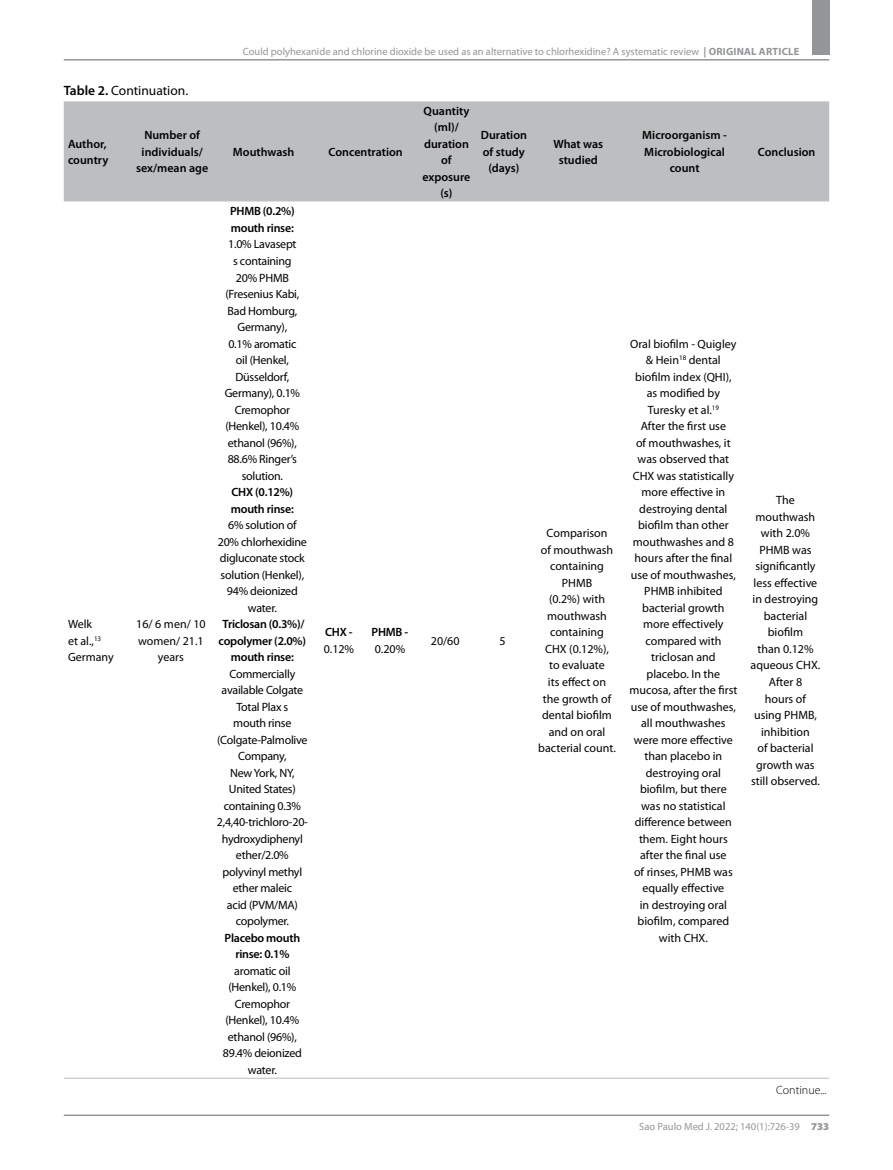
<style>
.page{position:relative;width:893px;height:1170px;background:#fff}
.page>*{position:absolute;margin:0;border:0;box-sizing:border-box;transform-origin:0 0}
.t1{font:13.5px "Myriad Pro";color:#000}
.t2{font:12px/16.5px "Myriad Pro";color:#000;text-align:center}
.t3{font:12px/16.5px "Myriad Pro";letter-spacing:-.02em;color:#000;text-align:center}
.t4{font:600 12px/16.5px "Myriad Pro";color:#000;text-align:center}
.t5{font:600 12px/16.5px "Myriad Pro";letter-spacing:-.02em;color:#000}
.t6{font:300 12px "Myriad Pro";color:#000}
.t7{font:10.5px "Myriad Pro";color:#939598}
.s1{font-weight:700}
.s2{font-weight:600}
.s3{font-weight:900}
</style>
<div class="page">
<div style="left:812px;top:0;width:17px;height:55px;background:#939598"></div>
<hr style="left:64px;top:59px;width:765px;height:2px;background:#939598">
<hr style="left:64px;top:1114px;width:765px;height:1px;background:#939598">
<div style="left:64px;top:101px;width:765px;height:100px;background:#bcbec0"></div>
<hr style="left:64px;top:1077px;width:68px;height:1px;background:#bcbec0">
<hr style="left:132px;top:1077px;width:81px;height:1px;background:#bcbec0">
<hr style="left:213px;top:1077px;width:102px;height:1px;background:#bcbec0">
<hr style="left:315px;top:1077px;width:51px;height:1px;background:#bcbec0">
<hr style="left:366px;top:1077px;width:51px;height:1px;background:#bcbec0">
<hr style="left:417px;top:1077px;width:59px;height:1px;background:#bcbec0">
<hr style="left:476px;top:1077px;width:55px;height:1px;background:#bcbec0">
<hr style="left:531px;top:1077px;width:94px;height:1px;background:#bcbec0">
<hr style="left:625px;top:1077px;width:119px;height:1px;background:#bcbec0">
<hr style="left:744px;top:1077px;width:85px;height:1px;background:#bcbec0">
<p class="t7" style="left:243px;top:45px;width:558px">Could polyhexanide and chlorine dioxide be used as an alternative to chlorhexidine? A systematic review <span class="s1">| ORIGINAL ARTICLE</span></p>
<p class="t1" style="left:64px;top:82px;width:126px"><span class="s2">Table 2.</span> Continuation.</p>
<p class="t4" style="left:68px;top:135px;width:42px;text-align:left">Author, country</p>
<p class="t4" style="left:136px;top:127px;width:74px">Number of individuals/ sex/mean age</p>
<p class="t4" style="left:233px;top:143px;width:63px">Mouthwash</p>
<p class="t4" style="left:329px;top:143px;width:76px">Concentration</p>
<p class="t2" style="left:68px;top:615px;width:47px;text-align:left">Welk<br>et al.,<sup>13<br></sup>Germany</p>
<p class="t2" style="left:136px;top:615px;width:71px">16/ 6 men/ 10 women/ 21.1 years</p>
<p class="t5" style="left:230px;top:203px;width:66px">PHMB (0.2%) mouth rinse:</p>
<p class="t3" style="left:225px;top:236px;width:77px">1.0% Lavasept s containing<br>20% PHMB (Fresenius Kabi,<br>Bad Homburg,<br>Germany),<br>0.1% aromatic oil (Henkel,<br>Düsseldorf,<br>Germany), 0.1%<br>Cremophor (Henkel), 10.4% ethanol (96%),<br>88.6% Ringer’s solution.</p>
<p class="t5" style="left:231px;top:483px;width:64px">CHX (0.12%) mouth rinse:</p>
<p class="t3" style="left:218px;top:516px;width:91px">6% solution of<br>20% chlorhexidine digluconate stock solution (Henkel),<br>94% deionized water.</p>
<p class="t5" style="left:219px;top:615px;width:89px;text-align:center">Triclosan (0.3%)/ copolymer (2.0%) mouth rinse:</p>
<p class="t3" style="left:217px;top:665px;width:93px">Commercially available Colgate<br>Total Plax s<br>mouth rinse (Colgate-Palmolive<br>Company,<br>New York, NY,<br>United States) containing 0.3%<br>2,4,40-trichloro-20- hydroxydiphenyl ether/2.0% polyvinyl methyl ether maleic<br>acid (PVM/MA) copolymer.</p>
<p class="t5" style="left:225px;top:929px;width:77px;text-align:center">Placebo mouth rinse: 0.1%</p>
<p class="t3" style="left:223px;top:962px;width:81px">aromatic oil (Henkel), 0.1%<br>Cremophor (Henkel), 10.4% ethanol (96%),<br>89.4% deionized water.</p>
<p class="t4" style="left:325px;top:624px;width:29px">CHX -</p>
<p class="t2" style="left:324px;top:640px;width:32px">0.12%</p>
<p class="t4" style="left:372px;top:624px;width:38px">PHMB -</p>
<p class="t2" style="left:375px;top:640px;width:32px">0.20%</p>
<p class="t4" style="left:422px;top:102px;width:49px">Quantity (ml)/ duration of exposure (s)</p>
<p class="t4" style="left:481px;top:127px;width:48px">Duration of study (days)</p>
<p class="t4" style="left:553px;top:135px;width:51px">What was studied</p>
<p class="t4" style="left:642px;top:127px;width:86px">Microorganism -<br>Microbiological count</p>
<p class="t4" style="left:758px;top:143px;width:59px">Conclusion</p>
<p class="t2" style="left:431px;top:632px;width:30px">20/60</p>
<p class="t2" style="left:500px;top:632px;width:8px">5</p>
<p class="t2" style="left:538px;top:525px;width:79px">Comparison<br>of mouthwash containing<br>PHMB<br>(0.2%) with mouthwash containing<br>CHX (0.12%),<br>to evaluate<br>its effect on the growth of dental biofilm and on oral bacterial count.</p>
<p class="t2" style="left:629px;top:335px;width:109px">Oral biofilm - Quigley &amp; Hein<sup>18</sup> dental biofilm index (QHI), as modified by<br>Turesky et al.<sup>19<br></sup>After the first use<br>of mouthwashes, it was observed that<br>CHX was statistically more effective in destroying dental biofilm than other mouthwashes and 8 hours after the final use of mouthwashes,<br>PHMB inhibited bacterial growth more effectively compared with triclosan and placebo. In the mucosa, after the first use of mouthwashes, all mouthwashes were more effective than placebo in destroying oral biofilm, but there was no statistical difference between them. Eight hours after the final use<br>of rinses, PHMB was equally effective<br>in destroying oral biofilm, compared with CHX.</p>
<p class="t2" style="left:750px;top:492px;width:71px">The mouthwash with 2.0%<br>PHMB was significantly less effective in destroying bacterial biofilm<br>than 0.12% aqueous CHX.<br>After 8<br>hours of using PHMB, inhibition<br>of bacterial growth was still observed.</p>
<p class="t6" style="left:776px;top:1082px;width:52px">Continue...</p>
<p class="t7" style="left:639px;top:1119px;width:191px">Sao Paulo Med J. 2022; 140(1):726-39 <span class="s3">733</span></p>
</div>
